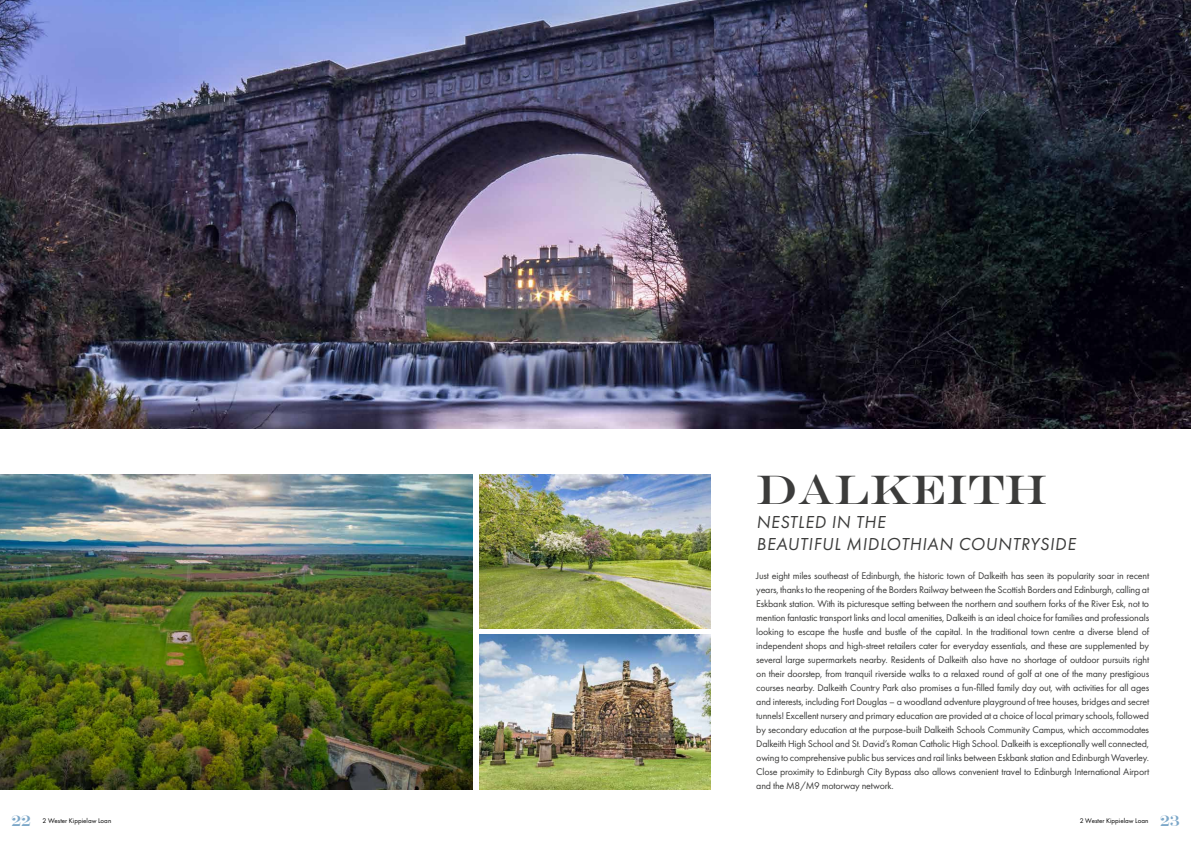
<style>
.page{position:relative;width:1191px;height:842px;background:#fff}
.page>*{position:absolute;margin:0;border:0;box-sizing:border-box;transform-origin:0 0}
.t1{font:42px "Engravers";color:#3c3c3b}
.t2{font:italic 18px "Futura PT";letter-spacing:.04em;color:#3c3c3b}
.t3{font:10px/14px "Futura PT";letter-spacing:-.02em;color:#3c3c3b;text-align:justify}
.t4{font:7px "Futura PT";color:#000}
.s1{font-family:"Engravers";font-size:15px;color:#7da8c9}
</style>
<div class="page">
<img style="left:0;top:0;width:1191px;height:428px">
<img style="left:479px;top:474px;width:232px;height:155px">
<img style="left:479px;top:635px;width:232px;height:154px">
<img style="left:0;top:474px;width:473px;height:315px">
<p class="t1" style="left:756px;top:464px;width:292px">DALKEITH</p>
<p class="t2" style="left:756px;top:512px;width:131px">NESTLED IN THE</p>
<p class="t2" style="left:756px;top:533px;width:321px">BEAUTIFUL MIDLOTHIAN COUNTRYSIDE</p>
<p class="t3" style="left:756px;top:568px;width:394px">Just eight miles southeast of Edinburgh, the historic town of Dalkeith has seen its popularity soar in recent years, thanks to the reopening of the Borders Railway between the Scottish Borders and Edinburgh, calling at Eskbank station. With its picturesque setting between the northern and southern forks of the River Esk, not to mention fantastic transport links and local amenities, Dalkeith is an ideal choice for families and professionals looking to escape the hustle and bustle of the capital. In the traditional town centre a diverse blend of independent shops and high-street retailers cater for everyday essentials, and these are supplemented by several large supermarkets nearby. Residents of Dalkeith also have no shortage of outdoor pursuits right on their doorstep, from tranquil riverside walks to a relaxed round of golf at one of the many prestigious courses nearby. Dalkeith Country Park also promises a fun-filled family day out, with activities for all ages and interests, including Fort Douglas – a woodland adventure playground of tree houses, bridges and secret tunnels! Excellent nursery and primary education are provided at a choice of local primary schools, followed by secondary education at the purpose-built Dalkeith Schools Community Campus, which accommodates Dalkeith High School and St. David’s Roman Catholic High School. Dalkeith is exceptionally well connected, owing to comprehensive public bus services and rail links between Eskbank station and Edinburgh Waverley.<br>Close proximity to Edinburgh City Bypass also allows convenient travel to Edinburgh International Airport and the M8/M9 motorway network.</p>
<p class="t4" style="left:12px;top:816px;width:101px"><span class="s1">22</span> 2 Wester Kippielaw Loan</p>
<p class="t4" style="left:1079px;top:816px;width:101px">2 Wester Kippielaw Loan <span class="s1">23</span></p>
</div>
